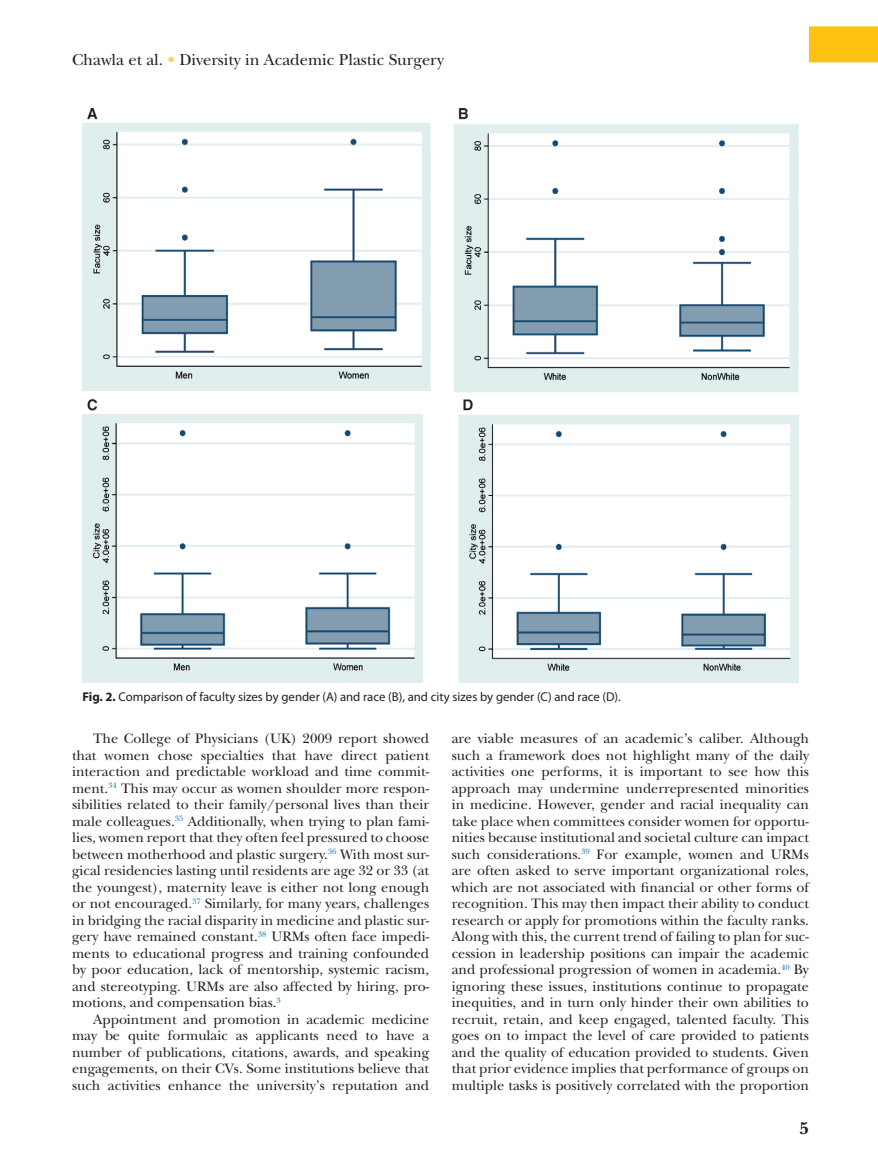
<style>
.page{position:relative;width:878px;height:1175px;background:#fff}
.page>*{position:absolute;margin:0;border:0;box-sizing:border-box;transform-origin:0 0}
.t1{font:700 18px "New Baskerville Std";color:#231f20}
.t2{font:16.5px "New Baskerville Std";color:#231f20}
.t3{font:14.25px/16.5px "New Baskerville Std";color:#231f20;text-align:justify}
.t4{font:12.75px "Myriad Pro";color:#231f20}
.s1{color:#fed166}
.s2{font-weight:700}
</style>
<div class="page">
<div style="left:808px;top:26px;width:70px;height:36px;background:#fec210"></div>
<img style="left:82px;top:108px;width:716px;height:574px">
<p class="t2" style="left:72px;top:50px;width:373px">Chawla et al. <span class="s1">•</span> Diversity in Academic Plastic Surgery</p>
<p class="t4" style="left:82px;top:689px;width:540px"><span class="s2">Fig. 2.</span> Comparison of faculty sizes by gender (A) and race (B), and city sizes by gender (C) and race (D).</p>
<p class="t3" style="left:72px;top:730px;width:359px;text-indent:21px">The College of Physicians (UK) 2009 report showed that women chose specialties that have direct patient interaction and predictable workload and time commit&shy;ment.<sup>34</sup> This may occur as women shoulder more respon&shy;sibilities related to their family/personal lives than their male colleagues.<sup>35</sup> Additionally, when trying to plan fami&shy;lies, women report that they often feel pressured to choose between motherhood and plastic surgery.<sup>36</sup> With most sur&shy;gical residencies lasting until residents are age 32 or 33 (at the youngest), maternity leave is either not long enough or not encouraged.<sup>37</sup> Similarly, for many years, challenges in bridging the racial disparity in medicine and plastic sur&shy;gery have remained constant.<sup>38</sup> URMs often face impedi&shy;ments to educational progress and training confounded by poor education, lack of mentorship, systemic racism, and stereotyping. URMs are also affected by hiring, pro&shy;motions, and compensation bias.<sup>3</sup></p>
<p class="t3" style="left:72px;top:1011px;width:359px;text-indent:21px">Appointment and promotion in academic medicine may be quite formulaic as applicants need to have a number of publications, citations, awards, and speaking engagements, on their CVs. Some institutions believe that such activities enhance the university’s reputation and</p>
<p class="t3" style="left:451px;top:730px;width:359px">are viable measures of an academic’s caliber. Although such a framework does not highlight many of the daily activities one performs, it is important to see how this approach may undermine underrepresented minorities in medicine. However, gender and racial inequality can take place when committees consider women for opportu&shy;nities because institutional and societal culture can impact such considerations.<sup>39</sup> For example, women and URMs are often asked to serve important organizational roles, which are not associated with financial or other forms of recognition. This may then impact their ability to conduct research or apply for promotions within the faculty ranks.<br>Along with this, the current trend of failing to plan for suc&shy;cession in leadership positions can impair the academic and professional progression of women in academia.<sup>40</sup> By ignoring these issues, institutions continue to propagate inequities, and in turn only hinder their own abilities to recruit, retain, and keep engaged, talented faculty. This goes on to impact the level of care provided to patients and the quality of education provided to students. Given that prior evidence implies that performance of groups on multiple tasks is positively correlated with the proportion</p>
<p class="t1" style="left:799px;top:1118px;width:11px">5</p>
</div>
